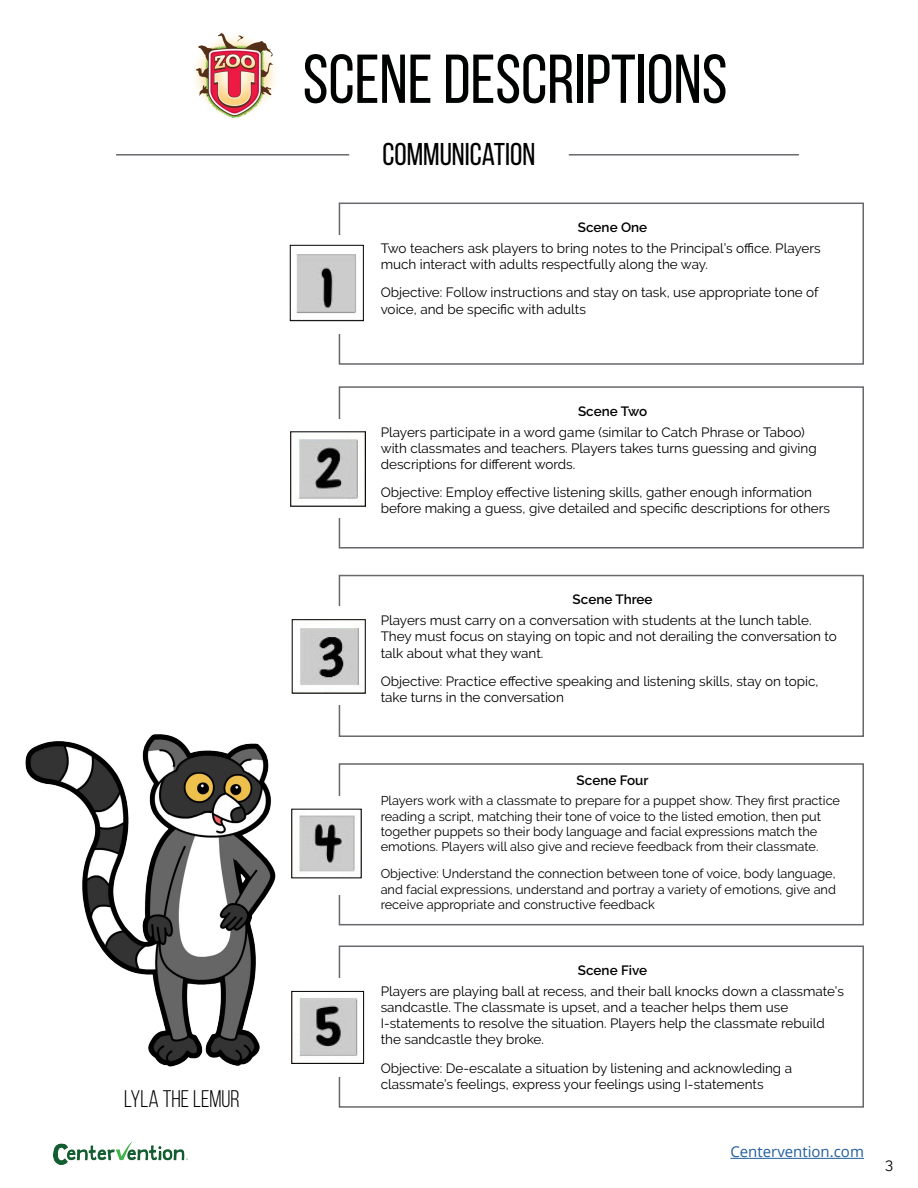
<style>
.page{position:relative;width:918px;height:1188px;background:#fff}
.page>*{position:absolute;margin:0;border:0;box-sizing:border-box;transform-origin:0 0}
.t1{font:69px "Bebas Neue";color:#000101}
.t2{font:31.5px "Bebas Neue";color:#000}
.t3{font:24px "Bebas Neue";color:#000}
.t4{font:15px "Open Sans";color:#215e9e}
.t5{font:15px "Raleway";color:#000}
.t6{font:13.5px/16.2px "Raleway";color:#000}
.t7{font:600 13.5px "Raleway";color:#000}
.t8{font:12.75px/15.3px "Raleway";color:#000}
</style>
<div class="page">
<img style="left:195px;top:32px;width:80px;height:87px">
<img style="left:54px;top:1142px;width:133px;height:23px">
<hr style="left:730px;top:1158px;width:134px;height:1px;background:#215e9e">
<img style="left:25px;top:734px;width:251px;height:333px">
<hr style="left:116px;top:154px;width:233px;height:2px;background:#67686b">
<hr style="left:569px;top:154px;width:230px;height:2px;background:#67686b">
<div style="left:339px;top:203px;width:525px;height:162px;border:2px solid #67686b"></div>
<div style="left:339px;top:386px;width:525px;height:163px;border:2px solid #67686b"></div>
<div style="left:339px;top:575px;width:525px;height:162px;border:2px solid #67686b"></div>
<div style="left:339px;top:763px;width:525px;height:162px;border:2px solid #67686b"></div>
<div style="left:339px;top:946px;width:525px;height:162px;border:2px solid #67686b"></div>
<div style="left:321px;top:235px;width:37px;height:99px;background:#fff"></div>
<div style="left:321px;top:419px;width:37px;height:98px;background:#fff"></div>
<div style="left:322px;top:607px;width:38px;height:98px;background:#fff"></div>
<div style="left:322px;top:796px;width:38px;height:98px;background:#fff"></div>
<div style="left:322px;top:978px;width:38px;height:99px;background:#fff"></div>
<img style="left:299px;top:439px;width:65px;height:66px">
<div style="left:290px;top:431px;width:76px;height:76px;border:1px solid #000"></div>
<img style="left:296px;top:624px;width:64px;height:62px">
<div style="left:292px;top:619px;width:74px;height:74px;border:1px solid #000"></div>
<img style="left:299px;top:815px;width:56px;height:57px">
<div style="left:291px;top:809px;width:71px;height:69px;border:1px solid #000"></div>
<img style="left:299px;top:998px;width:59px;height:59px">
<div style="left:291px;top:991px;width:73px;height:73px;border:1px solid #000"></div>
<img style="left:296px;top:254px;width:61px;height:60px">
<div style="left:290px;top:245px;width:74px;height:76px;border:1px solid #000"></div>
<h3 class="t3" style="left:124px;top:1086px;width:117px">LYLA THE LEMUR</h3>
<h1 class="t1" style="left:303px;top:42px;width:426px">SCENE DESCRIPTIONS</h1>
<h2 class="t2" style="left:383px;top:137px;width:154px">COMMUNICATION</h2>
<p class="t7" style="left:578px;top:220px;width:71px">Scene One</p>
<p class="t6" style="left:381px;top:240px;width:442px">Two teachers ask players to bring notes to the Principal’s office. Players much interact with adults respectfully along the way.</p>
<p class="t6" style="left:381px;top:284px;width:439px">Objective: Follow instructions and stay on task, use appropriate tone of voice, and be specific with adults</p>
<p class="t7" style="left:578px;top:403px;width:71px">Scene Two</p>
<p class="t6" style="left:381px;top:424px;width:438px">Players participate in a word game (similar to Catch Phrase or Taboo) with classmates and teachers. Players takes turns guessing and giving descriptions for different words.</p>
<p class="t6" style="left:381px;top:484px;width:451px">Objective: Employ effective listening skills, gather enough information before making a guess, give detailed and specific descriptions for others</p>
<p class="t7" style="left:573px;top:592px;width:81px">Scene Three</p>
<p class="t6" style="left:381px;top:612px;width:458px">Players must carry on a conversation with students at the lunch table.<br>They must focus on staying on topic and not derailing the conversation to talk about what they want.</p>
<p class="t6" style="left:381px;top:673px;width:439px">Objective: Practice effective speaking and listening skills, stay on topic, take turns in the conversation</p>
<p class="t7" style="left:577px;top:773px;width:73px">Scene Four</p>
<p class="t8" style="left:381px;top:793px;width:461px">Players work with a classmate to prepare for a puppet show. They first practice reading a script, matching their tone of voice to the listed emotion, then put together puppets so their body language and facial expressions match the emotions. Players will also give and recieve feedback from their classmate.</p>
<p class="t8" style="left:381px;top:866px;width:457px;text-align:justify">Objective: Understand the connection between tone of voice, body language, and facial expressions, understand and portray a variety of emotions, give and receive appropriate and constructive feedback</p>
<p class="t7" style="left:578px;top:963px;width:71px">Scene Five</p>
<p class="t6" style="left:381px;top:983px;width:465px">Players are playing ball at recess, and their ball knocks down a classmate’s sandcastle. The classmate is upset, and a teacher helps them use I-statements to resolve the situation. Players help the classmate rebuild the sandcastle they broke.</p>
<p class="t6" style="left:381px;top:1060px;width:413px">Objective: De-escalate a situation by listening and acknowleding a classmate’s feelings, express your feelings using I-statements</p>
<p class="t4" style="left:730px;top:1142px;width:135px">Centervention.com</p>
<p class="t5" style="left:885px;top:1155px;width:10px">3</p>
</div>
